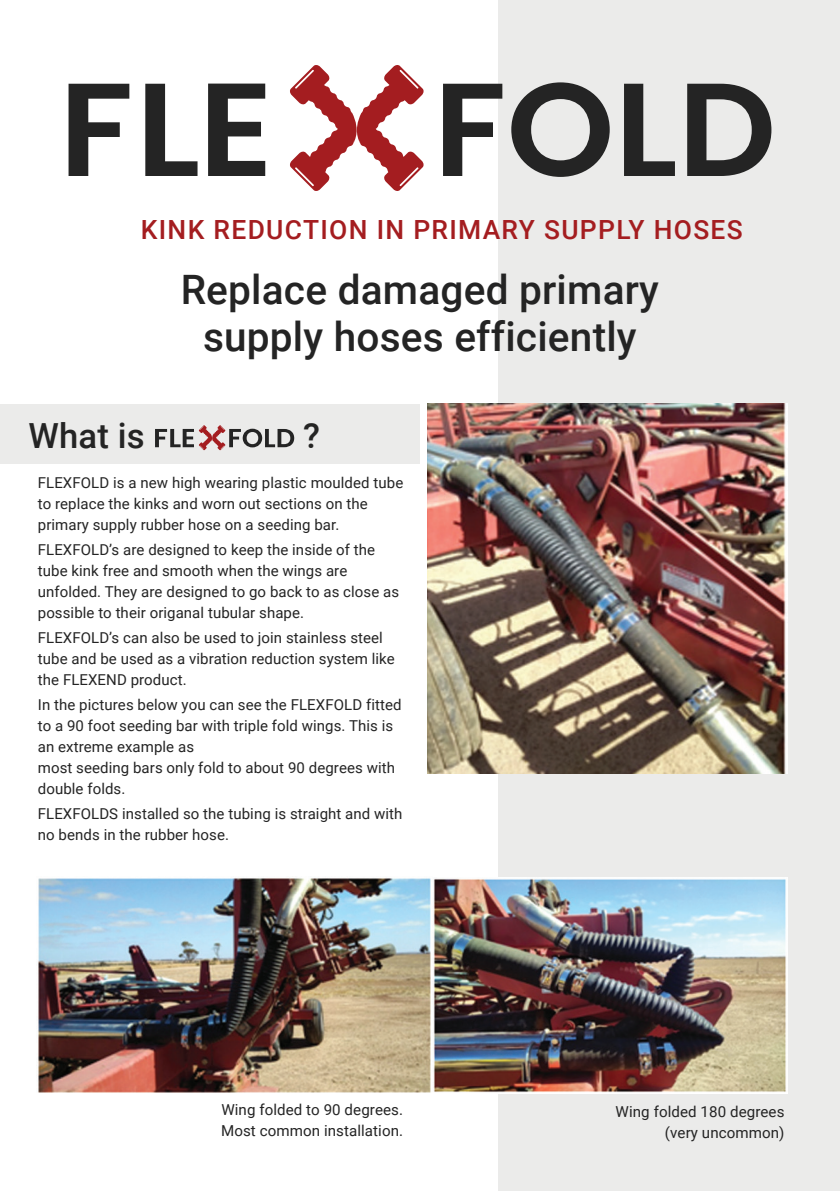
<style>
.page{position:relative;width:840px;height:1191px;background:#fff}
.page>*{position:absolute;margin:0;border:0;box-sizing:border-box;transform-origin:0 0}
.t1{font:500 40.6px/46.6px "Roboto";letter-spacing:.005em;color:#242424;text-align:center}
.t2{font:500 34.6px "Roboto";letter-spacing:.005em;color:#242424}
.t3{font:500 26.4px "Roboto";letter-spacing:.05em;color:#a41d20}
.t4{font:15.2px/21.2px "Roboto";letter-spacing:.005em;color:#242424;text-align:right}
.t5{font:15px/21px "Roboto";letter-spacing:.005em;color:#242424}
</style>
<div class="page">
<div style="left:498px;top:0;width:341px;height:1191px;background:#ebebea"></div>
<div style="left:0;top:403px;width:420px;height:60px;background:#ebebea"></div>
<svg style="left:68px;top:84px;width:61px;height:92px"></svg>
<svg style="left:145px;top:84px;width:52px;height:92px"></svg>
<svg style="left:208px;top:84px;width:57px;height:92px"></svg>
<svg style="left:443px;top:84px;width:59px;height:92px"></svg>
<svg style="left:511px;top:82px;width:98px;height:95px"></svg>
<svg style="left:624px;top:84px;width:50px;height:92px"></svg>
<svg style="left:687px;top:84px;width:84px;height:92px"></svg>
<svg style="left:290px;top:65px;width:134px;height:126px"></svg>
<svg style="left:155px;top:425px;width:139px;height:25px"></svg>
<img style="left:38px;top:877px;width:748px;height:217px">
<img style="left:427px;top:403px;width:359px;height:370px">
<h3 class="t3" style="left:141px;top:211px;width:603px">KINK REDUCTION IN PRIMARY SUPPLY HOSES</h3>
<h1 class="t1" style="left:181px;top:265px;width:479px">Replace damaged primary supply hoses efficiently</h1>
<h2 class="t2" style="left:28px;top:411px;width:118px">What is</h2>
<h2 class="t2" style="left:303px;top:411px;width:18px">?</h2>
<p class="t5" style="left:38px;top:472px;width:367px">FLEXFOLD is a new high wearing plastic moulded tube to replace the kinks and worn out sections on the primary supply rubber hose on a seeding bar.</p>
<p class="t5" style="left:38px;top:539px;width:362px">FLEXFOLD’s are designed to keep the inside of the tube kink free and smooth when the wings are unfolded. They are designed to go back to as close as possible to their origanal tubular shape.</p>
<p class="t5" style="left:38px;top:627px;width:358px">FLEXFOLD’s can also be used to join stainless steel tube and be used as a vibration reduction system like the FLEXEND product.</p>
<p class="t5" style="left:38px;top:694px;width:365px">In the pictures below you can see the FLEXFOLD fitted to a 90 foot seeding bar with triple fold wings. This is an extreme example as<br>most seeding bars only fold to about 90 degrees with double folds.</p>
<p class="t5" style="left:38px;top:803px;width:366px">FLEXFOLDS installed so the tubing is straight and with no bends in the rubber hose.</p>
<p class="t4" style="left:221px;top:1098px;width:183px;text-align:left">Wing folded to 90 degrees.<br>Most common installation.</p>
<p class="t4" style="left:615px;top:1100px;width:170px">Wing folded 180 degrees (very uncommon)</p>
</div>
